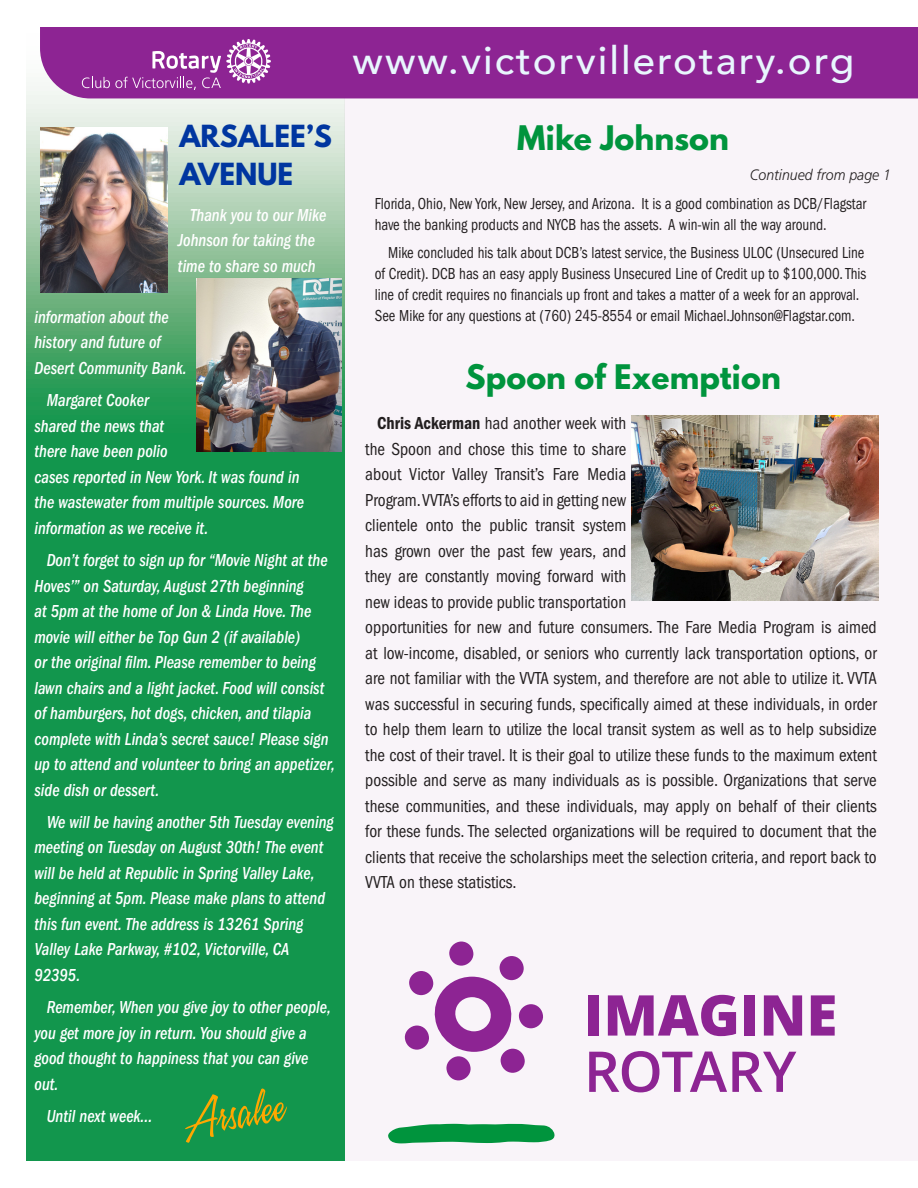
<style>
.page{position:relative;width:918px;height:1188px;background:#fff}
.page>*{position:absolute;margin:0;border:0;box-sizing:border-box;transform-origin:0 0}
.t1{font:500 39px "Avenir";letter-spacing:.05em;color:#e8f6fd}
.t2{font:700 30px "League Spartan";letter-spacing:.005em;color:#00943d}
.t3{font:700 27px "League Spartan";color:#0036a0}
.t4{font:condensed 18px/25.5px "Franklin Gothic";color:#231f20;scale:.95 1}
.t5{font:italic 500 condensed 18px/25.5px "Franklin Gothic";color:#fff;scale:.91 1}
.t6{font:condensed 16.5px/21.1px "Franklin Gothic";color:#231f20;scale:.9 1}
.t7{font:italic 300 15px "Frutiger";color:#231f20;scale:.94 1}
.s1{font-weight:600}
</style>
<div class="page">
<div style="left:345px;top:27px;width:573px;height:1134px;background:#f9f4f9"></div>
<svg style="left:26px;top:86px;width:319px;height:1074px;background:#2da05e"></svg>
<div style="left:40px;top:28px;width:878px;height:70px;background:#8d2493"></div>
<svg style="left:82px;top:39px;width:189px;height:51px;background:#9f47a4"></svg>
<svg style="left:434px;top:977px;width:83px;height:75px"></svg>
<div style="left:405px;top:1026px;width:24px;height:24px;background:#8d2493;border-radius:50%"></div>
<div style="left:409px;top:971px;width:25px;height:24px;background:#8d2493;border-radius:50%"></div>
<div style="left:449px;top:942px;width:25px;height:24px;background:#8d2493;border-radius:50%"></div>
<div style="left:499px;top:956px;width:25px;height:24px;background:#8d2493;border-radius:50%"></div>
<div style="left:519px;top:1004px;width:24px;height:24px;background:#8d2493;border-radius:50%"></div>
<div style="left:500px;top:1049px;width:25px;height:24px;background:#8d2493;border-radius:50%"></div>
<div style="left:446px;top:1056px;width:25px;height:24px;background:#8d2493;border-radius:50%"></div>
<svg style="left:388px;top:1124px;width:167px;height:19px;background:#1c9e52"></svg>
<div style="left:588px;top:995px;width:11px;height:41px;background:#8d2493"></div>
<svg style="left:608px;top:995px;width:128px;height:41px"></svg>
<div style="left:744px;top:995px;width:11px;height:41px;background:#8d2493"></div>
<svg style="left:764px;top:995px;width:38px;height:41px"></svg>
<svg style="left:811px;top:995px;width:24px;height:41px"></svg>
<svg style="left:589px;top:1051px;width:207px;height:41px"></svg>
<img style="left:40px;top:127px;width:127px;height:166px">
<svg style="left:185px;top:1088px;width:102px;height:55px;background:#3a983f"></svg>
<img style="left:197px;top:279px;width:145px;height:173px">
<img style="left:632px;top:416px;width:246px;height:184px">
<p class="t3" style="left:179px;top:115px;width:154px">ARSALEE’S</p>
<p class="t3" style="left:179px;top:153px;width:115px">AVENUE</p>
<p class="t5" style="left:178px;top:202px;width:165px;text-indent:12px">Thank you to our Mike<br>Johnson for taking the time to share so much</p>
<p class="t5" style="left:34px;top:304px;width:169px">information about the history and future of<br>Desert Community Bank.</p>
<p class="t5" style="left:34px;top:388px;width:298px;text-indent:12px">Margaret Cooker<br>shared the news that<br>there have been polio<br>cases reported in New York. It was found in the wastewater from multiple sources. More information as we receive it.</p>
<p class="t5" style="left:34px;top:548px;width:332px;text-indent:12px">Don’t forget to sign up for “Movie Night at the Hoves’” on Saturday, August 27th beginning<br>at 5pm at the home of Jon &amp; Linda Hove. The movie will either be Top Gun 2 (if available)<br>or the original film. Please remember to being lawn chairs and a light jacket. Food will consist of hamburgers, hot dogs, chicken, and tilapia complete with Linda’s secret sauce! Please sign up to attend and volunteer to bring an appetizer, side dish or dessert.</p>
<p class="t5" style="left:34px;top:809px;width:330px;text-indent:12px">We will be having another 5th Tuesday evening meeting on Tuesday on August 30th! The event will be held at Republic in Spring Valley Lake, beginning at 5pm. Please make plans to attend this fun event. The address is 13261 Spring Valley Lake Parkway, #102, Victorville, CA 92395.</p>
<p class="t5" style="left:34px;top:995px;width:327px;text-indent:12px">Remember, When you give joy to other people, you get more joy in return. You should give a good thought to happiness that you can give out.</p>
<p class="t5" style="left:47px;top:1104px;width:117px">Until next week...</p>
<p class="t1" style="left:353px;top:27px;width:503px">www.victorvillerotary.org</p>
<p class="t2" style="left:517px;top:115px;width:213px">Mike Johnson</p>
<p class="t7" style="left:750px;top:166px;width:152px">Continued from page 1</p>
<p class="t6" style="left:375px;top:193px;width:548px">Florida, Ohio, New York, New Jersey, and Arizona. It is a good combination as DCB/Flagstar have the banking products and NYCB has the assets. A win-win all the way around.</p>
<p class="t6" style="left:375px;top:242px;width:548px;text-indent:14px">Mike concluded his talk about DCB’s latest service, the Business ULOC (Unsecured Line of Credit). DCB has an easy apply Business Unsecured Line of Credit up to $100,000. This line of credit requires no financials up front and takes a matter of a week for an approval.<br>See Mike for any questions at (760) 245-8554 or email Michael.Johnson@Flagstar.com.</p>
<p class="t2" style="left:465px;top:353px;width:317px">Spoon of Exemption</p>
<p class="t4" style="left:365px;top:411px;width:540px;text-indent:12px"><span class="s1">Chris Ackerman</span> had another week with<br>the Spoon and chose this time to share<br>about Victor Valley Transit’s Fare Media<br>Program. VVTA’s efforts to aid in getting new<br>clientele onto the public transit system<br>has grown over the past few years, and<br>they are constantly moving forward with<br>new ideas to provide public transportation<br>opportunities for new and future consumers. The Fare Media Program is aimed at low-income, disabled, or seniors who currently lack transportation options, or are not familiar with the VVTA system, and therefore are not able to utilize it. VVTA was successful in securing funds, specifically aimed at these individuals, in order to help them learn to utilize the local transit system as well as to help subsidize the cost of their travel. It is their goal to utilize these funds to the maximum extent possible and serve as many individuals as is possible. Organizations that serve these communities, and these individuals, may apply on behalf of their clients for these funds. The selected organizations will be required to document that the clients that receive the scholarships meet the selection criteria, and report back to VVTA on these statistics.</p>
</div>
